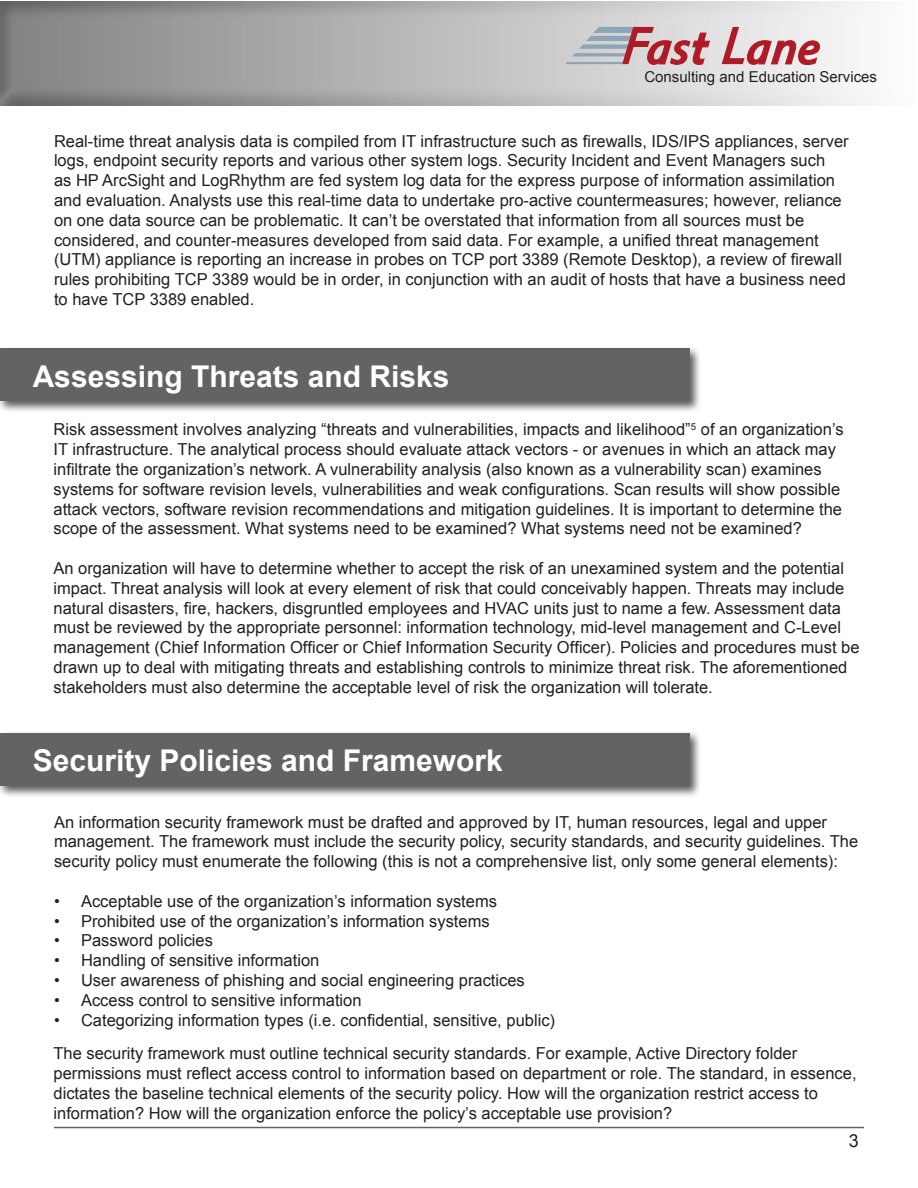
<style>
.page{position:relative;width:918px;height:1188px;background:#fff}
.page>*{position:absolute;margin:0;border:0;box-sizing:border-box;transform-origin:0 0}
.t1{font:700 30px "Arial";color:#fff}
.t2{font:18px "Arial";color:#231f20}
.t3{font:16.5px/19.8px "Arial";color:#231f20}
.t4{font:15px "Arial";color:#231f20}
</style>
<div class="page">
<div style="left:0;top:0;width:918px;height:107px;background:#231f20;opacity:.5"></div>
<svg style="left:722px;top:27px;width:98px;height:38px;background:#d49da2"></svg>
<svg style="left:565px;top:27px;width:145px;height:38px;background:#c1a1a7"></svg>
<hr style="left:54px;top:1127px;width:810px;height:1px;background:#636366">
<div style="left:0;top:730px;width:702px;height:68px;background:#231f20;opacity:.75"></div>
<div style="left:0;top:733px;width:690px;height:53px;background:#636366"></div>
<div style="left:0;top:345px;width:702px;height:68px;background:#231f20;opacity:.75"></div>
<div style="left:0;top:348px;width:690px;height:53px;background:#636366"></div>
<p class="t4" style="left:644px;top:67px;width:234px">Consulting and Education Services</p>
<p class="t3" style="left:54px;top:131px;width:796px">Real-time threat analysis data is compiled from IT infrastructure such as firewalls, IDS/IPS appliances, server logs, endpoint security reports and various other system logs. Security Incident and Event Managers such<br>as HP ArcSight and LogRhythm are fed system log data for the express purpose of information assimilation and evaluation. Analysts use this real-time data to undertake pro-active countermeasures; however, reliance on one data source can be problematic. It can’t be overstated that information from all sources must be considered, and counter-measures developed from said data. For example, a unified threat management (UTM) appliance is reporting an increase in probes on TCP port 3389 (Remote Desktop), a review of firewall rules prohibiting TCP 3389 would be in order, in conjunction with an audit of hosts that have a business need to have TCP 3389 enabled.</p>
<p class="t1" style="left:33px;top:356px;width:418px">Assessing Threats and Risks</p>
<p class="t3" style="left:54px;top:420px;width:792px">Risk assessment involves analyzing “threats and vulnerabilities, impacts and likelihood”<sup>5</sup> of an organization’s IT infrastructure. The analytical process should evaluate attack vectors - or avenues in which an attack may infiltrate the organization’s network. A vulnerability analysis (also known as a vulnerability scan) examines systems for software revision levels, vulnerabilities and weak configurations. Scan results will show possible attack vectors, software revision recommendations and mitigation guidelines. It is important to determine the scope of the assessment. What systems need to be examined? What systems need not be examined?</p>
<p class="t3" style="left:54px;top:559px;width:808px">An organization will have to determine whether to accept the risk of an unexamined system and the potential impact. Threat analysis will look at every element of risk that could conceivably happen. Threats may include natural disasters, fire, hackers, disgruntled employees and HVAC units just to name a few. Assessment data must be reviewed by the appropriate personnel: information technology, mid-level management and C-Level management (Chief Information Officer or Chief Information Security Officer). Policies and procedures must be drawn up to deal with mitigating threats and establishing controls to minimize threat risk. The aforementioned stakeholders must also determine the acceptable level of risk the organization will tolerate.</p>
<p class="t1" style="left:33px;top:741px;width:472px">Security Policies and Framework</p>
<p class="t3" style="left:54px;top:812px;width:806px">An information security framework must be drafted and approved by IT, human resources, legal and upper management. The framework must include the security policy, security standards, and security guidelines. The security policy must enumerate the following (this is not a comprehensive list, only some general elements):</p>
<p class="t3" style="left:54px;top:891px;width:445px">• Acceptable use of the organization’s information systems</p>
<p class="t3" style="left:54px;top:911px;width:437px">• Prohibited use of the organization’s information systems</p>
<p class="t3" style="left:54px;top:931px;width:161px">• Password policies</p>
<p class="t3" style="left:54px;top:951px;width:267px">• Handling of sensitive information</p>
<p class="t3" style="left:54px;top:970px;width:472px">• User awareness of phishing and social engineering practices</p>
<p class="t3" style="left:54px;top:990px;width:309px">• Access control to sensitive information</p>
<p class="t3" style="left:54px;top:1010px;width:503px">• Categorizing information types (i.e. confidential, sensitive, public)</p>
<p class="t3" style="left:54px;top:1044px;width:805px">The security framework must outline technical security standards. For example, Active Directory folder permissions must reflect access control to information based on department or role. The standard, in essence, dictates the baseline technical elements of the security policy. How will the organization restrict access to information? How will the organization enforce the policy’s acceptable use provision?</p>
<p class="t2" style="left:849px;top:1129px;width:12px">3</p>
</div>
